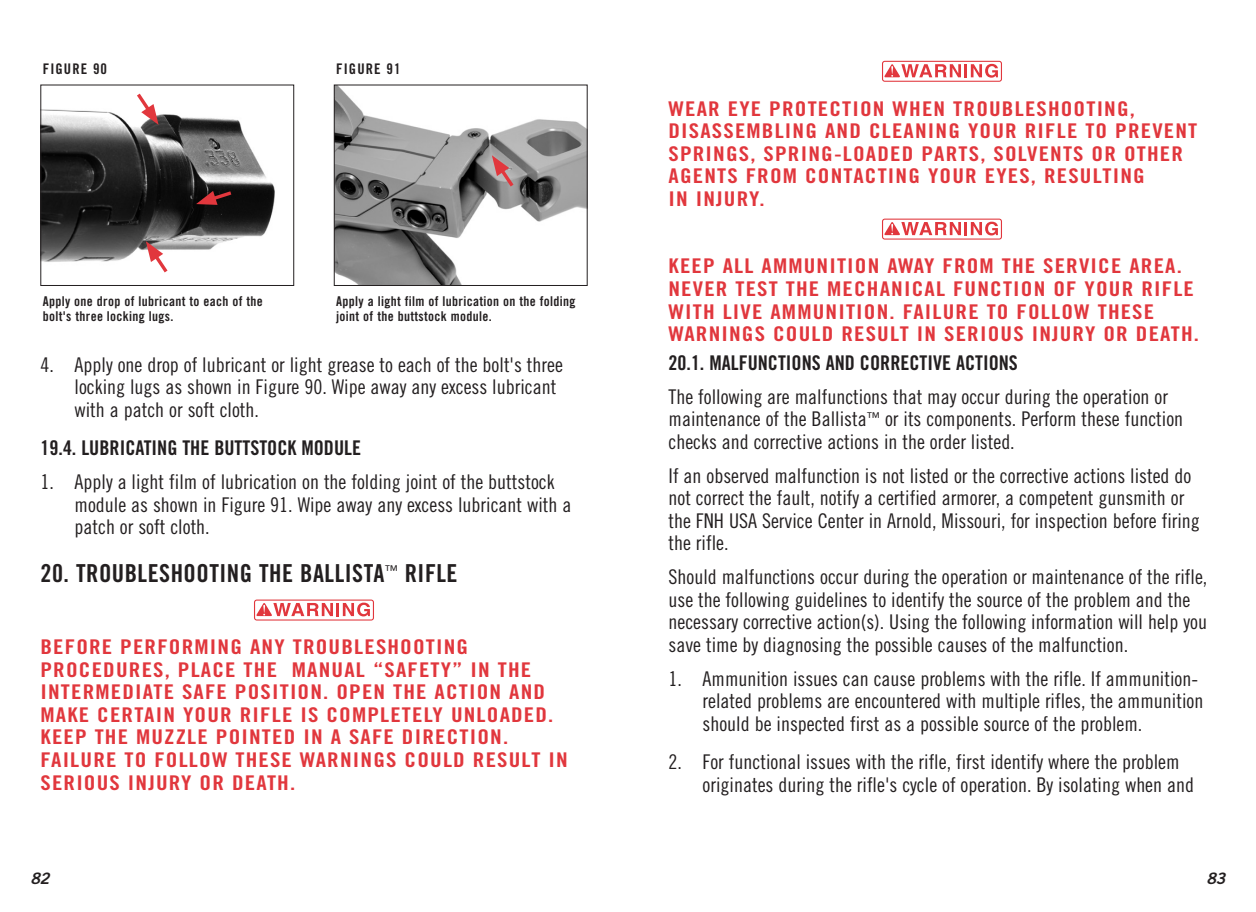
<style>
.page{position:relative;width:1256px;height:912px;background:#fff}
.page>*{position:absolute;margin:0;border:0;box-sizing:border-box;transform-origin:0 0}
._06OM_Header__Body_M{font:24.75px "Trade Gothic Bold Cond Twenty";letter-spacing:.02em;color:#231f20}
._06OM_Body_Copy__Nor{font:20.25px/22.5px "Trade Gothic Cond Eighteen";color:#231f20}
._06OM_ANSI_Warning_S{font:20.25px/22.5px "Trade Gothic Bold Cond Twenty";letter-spacing:.05em;color:#e1373d;scale:1.15 1}
._06OM_Body_Copy__Num{font:20.25px/22.5px "Trade Gothic Cond Eighteen";color:#231f20}
._06OM_Header__SubHea{font:20.25px "Trade Gothic Bold Cond Twenty";color:#231f20}
.t1{font:italic 15.75px "Trade Gothic Bold Two";color:#231f20}
._06OM_Numbers__Figur{font:14.62px "Trade Gothic Bold Cond Twenty";letter-spacing:.075em;color:#231f20}
._06OM_Cutline__Black{font:13.5px/15.8px "Trade Gothic Bold Cond Twenty";letter-spacing:.025em;color:#231f20}
</style>
<div class="page">
<svg style="left:254px;top:599px;width:120px;height:21px"></svg>
<img style="left:42px;top:109px;width:233px;height:153px">
<div style="left:40px;top:85px;width:254px;height:201px;border:1px solid #231f20"></div>
<img style="left:336px;top:87px;width:249px;height:197px">
<div style="left:334px;top:85px;width:253px;height:201px;border:1px solid #231f20"></div>
<svg style="left:134px;top:93px;width:25px;height:32px"></svg>
<svg style="left:196px;top:189px;width:39px;height:16px"></svg>
<svg style="left:146px;top:241px;width:25px;height:32px"></svg>
<svg style="left:492px;top:155px;width:25px;height:35px"></svg>
<svg style="left:882px;top:61px;width:120px;height:21px"></svg>
<svg style="left:882px;top:218px;width:120px;height:21px"></svg>
<p class="_06OM_Numbers__Figur" style="left:43px;top:60px;width:66px">FIGURE 90</p>
<p class="_06OM_Numbers__Figur" style="left:336px;top:60px;width:66px">FIGURE 91</p>
<p class="_06OM_Cutline__Black" style="left:43px;top:293px;width:222px">Apply one drop of lubricant to each of the bolt's three locking lugs.</p>
<p class="_06OM_Cutline__Black" style="left:336px;top:293px;width:241px">Apply a light film of lubrication on the folding joint of the buttstock module.</p>
<p class="_06OM_Body_Copy__Num" style="left:75px;top:353px;width:490px;text-indent:-34px">4. Apply one drop of lubricant or light grease to each of the bolt's three locking lugs as shown in Figure 90. Wipe away any excess lubricant with a patch or soft cloth.</p>
<p class="_06OM_Header__SubHea" style="left:40px;top:436px;width:322px">19.4. LUBRICATING THE BUTTSTOCK MODULE</p>
<p class="_06OM_Body_Copy__Num" style="left:75px;top:470px;width:498px;text-indent:-34px">1. Apply a light film of lubrication on the folding joint of the buttstock module as shown in Figure 91. Wipe away any excess lubricant with a patch or soft cloth.</p>
<p class="_06OM_Header__Body_M" style="left:40px;top:557px;width:418px">20. TROUBLESHOOTING THE BALLISTA<sup>™</sup> RIFLE</p>
<p class="_06OM_ANSI_Warning_S" style="left:40px;top:635px;width:460px">BEFORE PERFORMING ANY TROUBLESHOOTING PROCEDURES, PLACE THE MANUAL “SAFETY” IN THE INTERMEDIATE SAFE POSITION. OPEN THE ACTION AND MAKE CERTAIN YOUR RIFLE IS COMPLETELY UNLOADED.<br>KEEP THE MUZZLE POINTED IN A SAFE DIRECTION.<br>FAILURE TO FOLLOW THESE WARNINGS COULD RESULT IN SERIOUS INJURY OR DEATH.</p>
<p class="_06OM_ANSI_Warning_S" style="left:668px;top:97px;width:461px">WEAR EYE PROTECTION WHEN TROUBLESHOOTING, DISASSEMBLING AND CLEANING YOUR RIFLE TO PREVENT SPRINGS, SPRING-LOADED PARTS, SOLVENTS OR OTHER AGENTS FROM CONTACTING YOUR EYES, RESULTING<br>IN INJURY.</p>
<p class="_06OM_ANSI_Warning_S" style="left:668px;top:255px;width:463px">KEEP ALL AMMUNITION AWAY FROM THE SERVICE AREA.<br>NEVER TEST THE MECHANICAL FUNCTION OF YOUR RIFLE WITH LIVE AMMUNITION. FAILURE TO FOLLOW THESE WARNINGS COULD RESULT IN SERIOUS INJURY OR DEATH.</p>
<p class="_06OM_Header__SubHea" style="left:668px;top:350px;width:351px">20.1. MALFUNCTIONS AND CORRECTIVE ACTIONS</p>
<p class="_06OM_Body_Copy__Nor" style="left:668px;top:385px;width:516px">The following are malfunctions that may occur during the operation or maintenance of the Ballista<sup>™</sup> or its components. Perform these function checks and corrective actions in the order listed.</p>
<p class="_06OM_Body_Copy__Nor" style="left:668px;top:464px;width:533px">If an observed malfunction is not listed or the corrective actions listed do not correct the fault, notify a certified armorer, a competent gunsmith or the FNH USA Service Center in Arnold, Missouri, for inspection before firing the rifle.</p>
<p class="_06OM_Body_Copy__Nor" style="left:668px;top:565px;width:540px">Should malfunctions occur during the operation or maintenance of the rifle, use the following guidelines to identify the source of the problem and the necessary corrective action(s). Using the following information will help you save time by diagnosing the possible causes of the malfunction.</p>
<p class="_06OM_Body_Copy__Num" style="left:702px;top:666px;width:502px;text-indent:-34px">1. Ammunition issues can cause problems with the rifle. If ammunition&shy;related problems are encountered with multiple rifles, the ammunition should be inspected first as a possible source of the problem.</p>
<p class="_06OM_Body_Copy__Num" style="left:702px;top:750px;width:493px;text-indent:-34px">2. For functional issues with the rifle, first identify where the problem originates during the rifle's cycle of operation. By isolating when and</p>
<p class="t1" style="left:31px;top:868px;width:20px">82</p>
<p class="t1" style="left:1206px;top:868px;width:20px">83</p>
</div>
